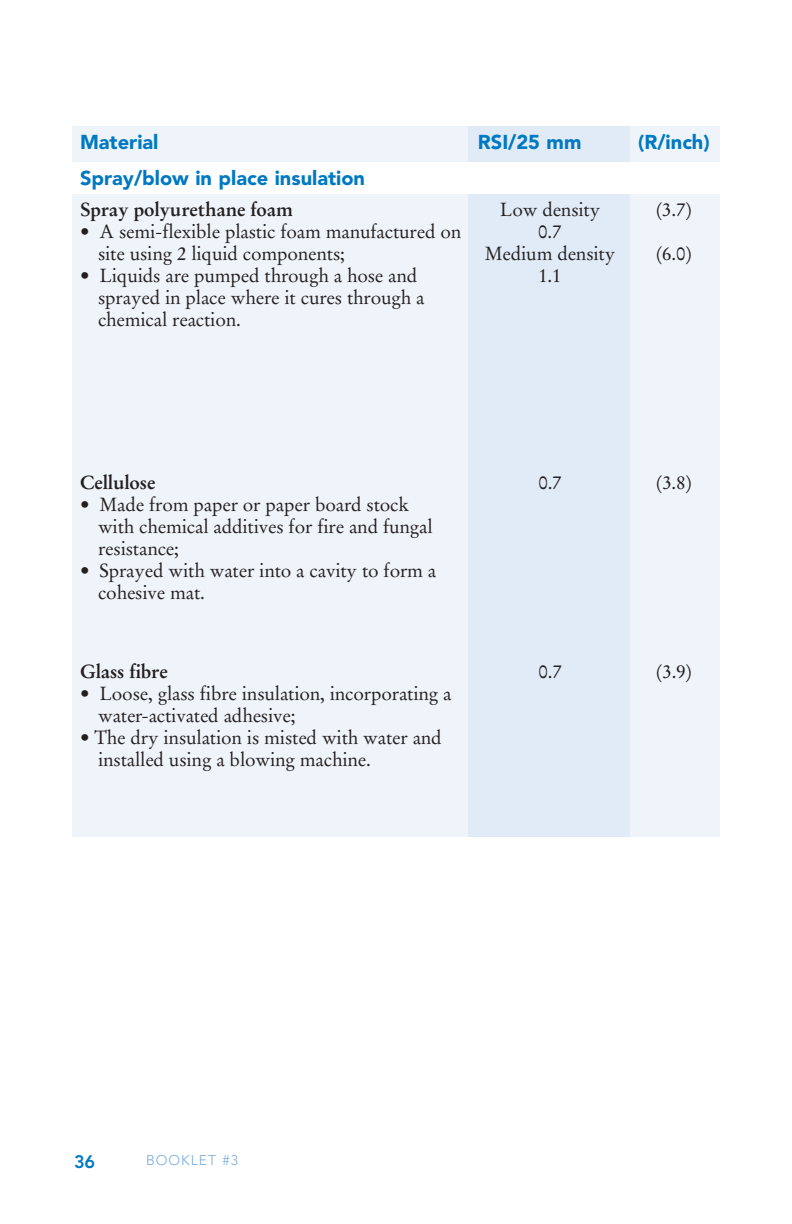
<style>
.page{position:relative;width:792px;height:1224px;background:#fff}
.page>*{position:absolute;margin:0;border:0;box-sizing:border-box;transform-origin:0 0}
.t1{font:900 20px "Avenir";color:#0079c2}
.t2{font:19px/22px "Stempel Garamond";letter-spacing:-.01em;color:#231f20}
.t3{font:700 19px "Stempel Garamond";letter-spacing:-.01em;color:#231f20}
.t4{font:800 18px "Avenir";color:#0079c2}
.t5{font:300 14px "Avenir";letter-spacing:.075em;color:#7aabdb}
</style>
<div class="page">
<div style="left:72px;top:126px;width:414px;height:36px;background:#eff4fa"></div>
<div style="left:469px;top:126px;width:161px;height:36px;background:#e1ebf7"></div>
<div style="left:630px;top:126px;width:90px;height:36px;background:#eff4fa"></div>
<div style="left:72px;top:194px;width:414px;height:643px;background:#eff4fa"></div>
<div style="left:468px;top:194px;width:162px;height:643px;background:#e1ebf7"></div>
<div style="left:630px;top:194px;width:90px;height:643px;background:#eff4fa"></div>
<p class="t1" style="left:80px;top:130px;width:80px">Material</p>
<p class="t1" style="left:478px;top:130px;width:105px">RSI/25 mm</p>
<p class="t1" style="left:638px;top:130px;width:73px">(R/inch)</p>
<p class="t1" style="left:80px;top:166px;width:287px">Spray/blow in place insulation</p>
<p class="t3" style="left:80px;top:198px;width:215px">Spray polyurethane foam</p>
<p class="t2" style="left:500px;top:198px;width:102px">Low density</p>
<p class="t2" style="left:656px;top:198px;width:37px">(3.7)</p>
<p class="t2" style="left:80px;top:220px;width:383px">• A semi-flexible plastic foam manufactured on</p>
<p class="t2" style="left:538px;top:220px;width:25px">0.7</p>
<p class="t2" style="left:98px;top:242px;width:248px">site using 2 liquid components;</p>
<p class="t2" style="left:485px;top:242px;width:132px">Medium density</p>
<p class="t2" style="left:656px;top:242px;width:37px">(6.0)</p>
<p class="t2" style="left:80px;top:264px;width:339px">• Liquids are pumped through a hose and</p>
<p class="t2" style="left:538px;top:264px;width:25px">1.1</p>
<p class="t2" style="left:98px;top:286px;width:328px">sprayed in place where it cures through a chemical reaction.</p>
<p class="t3" style="left:80px;top:471px;width:77px">Cellulose</p>
<p class="t2" style="left:538px;top:471px;width:25px">0.7</p>
<p class="t2" style="left:656px;top:471px;width:37px">(3.8)</p>
<p class="t2" style="left:98px;top:493px;width:336px;text-indent:-18px">• Made from paper or paper board stock with chemical additives for fire and fungal resistance;</p>
<p class="t2" style="left:98px;top:559px;width:340px;text-indent:-18px">• Sprayed with water into a cavity to form a cohesive mat.</p>
<p class="t3" style="left:80px;top:660px;width:89px">Glass fibre</p>
<p class="t2" style="left:538px;top:660px;width:25px">0.7</p>
<p class="t2" style="left:656px;top:660px;width:37px">(3.9)</p>
<p class="t2" style="left:98px;top:682px;width:355px;text-indent:-18px">• Loose, glass fibre insulation, incorporating a water-activated adhesive;</p>
<p class="t2" style="left:98px;top:726px;width:345px;text-indent:-18px">• The dry insulation is misted with water and installed using a blowing machine.</p>
<p class="t4" style="left:74px;top:1151px;width:23px">36</p>
<p class="t5" style="left:146px;top:1151px;width:94px">BOOKLET #3</p>
</div>
